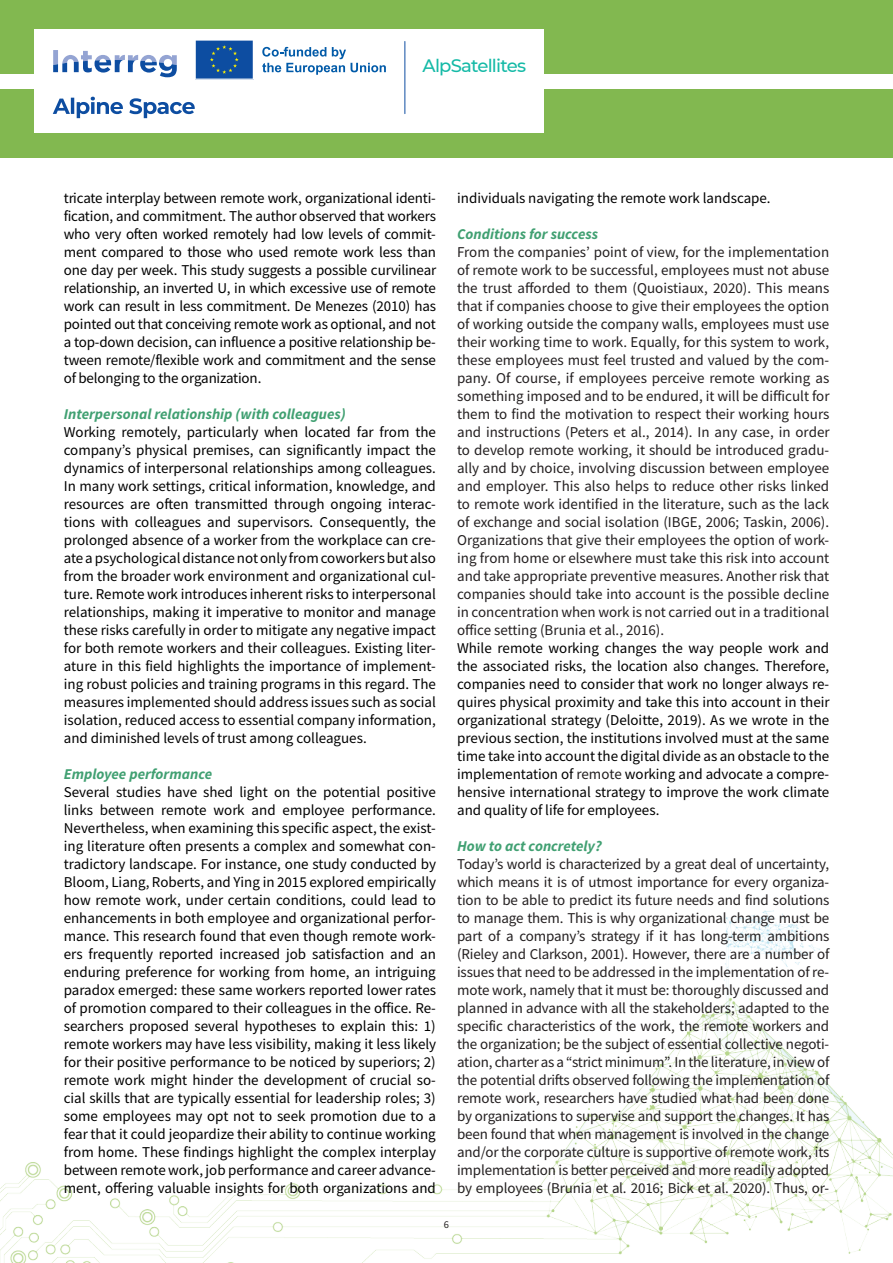
<style>
.page{position:relative;width:893px;height:1263px;background:#fff}
.page>*{position:absolute;margin:0;border:0;box-sizing:border-box;transform-origin:0 0}
.t1{font:500 18px "Montserrat";letter-spacing:-.045em;color:#15baa7}
.t2{font:15px/18px "Source Sans Variable";color:#000;text-align:justify}
.t3{font:15px/18px "Source Sans Variable";letter-spacing:-.01em;color:#231f20;text-align:justify}
.t4{font:italic 15px "Source Sans Variable";color:#41a072}
.t5{font:10.5px "Source Sans Variable";color:#231f20}
.s1{color:#231f20}
</style>
<div class="page">
<img style="left:0;top:910px;width:893px;height:353px">
<div style="left:0;top:0;width:893px;height:157px;background:#82b850"></div>
<div style="left:0;top:74px;width:893px;height:15px;background:#fff"></div>
<div style="left:34px;top:29px;width:509px;height:104px;background:#fff"></div>
<svg style="left:53px;top:50px;width:124px;height:27px"></svg>
<svg style="left:195px;top:40px;width:59px;height:40px;background:#255ea4"></svg>
<svg style="left:262px;top:47px;width:124px;height:28px"></svg>
<hr style="left:405px;top:41px;width:1px;height:73px;background:#0d4da1">
<svg style="left:53px;top:97px;width:142px;height:21px"></svg>
<p class="t1" style="left:422px;top:53px;width:105px">AlpSatellites</p>
<p class="t2" style="left:64px;top:189px;width:374px">tricate interplay between remote work, organizational identi&shy;fication, and commitment. The author observed that workers who very often worked remotely had low levels of commit&shy;ment compared to those who used remote work less than one day per week. This study suggests a possible curvilinear relationship, an inverted U, in which excessive use of remote work can result in less commitment. De Menezes (2010) has pointed out that conceiving remote work as optional, and not a top-down decision, can influence a positive relationship be&shy;tween remote/flexible work and commitment and the sense of belonging to the organization.</p>
<p class="t4" style="left:64px;top:405px;width:284px">Interpersonal relationship (with colleagues)</p>
<p class="t2" style="left:64px;top:423px;width:374px">Working remotely, particularly when located far from the company’s physical premises, can significantly impact the dynamics of interpersonal relationships among colleagues.<br>In many work settings, critical information, knowledge, and resources are often transmitted through ongoing interac&shy;tions with colleagues and supervisors. Consequently, the prolonged absence of a worker from the workplace can cre&shy;ate a psychological distance not only from coworkers but also from the broader work environment and organizational cul&shy;ture. Remote work introduces inherent risks to interpersonal relationships, making it imperative to monitor and manage these risks carefully in order to mitigate any negative impact for both remote workers and their colleagues. Existing liter&shy;ature in this field highlights the importance of implement&shy;ing robust policies and training programs in this regard. The measures implemented should address issues such as social isolation, reduced access to essential company information, and diminished levels of trust among colleagues.</p>
<p class="t4" style="left:64px;top:765px;width:150px">Employee performance</p>
<p class="t2" style="left:64px;top:783px;width:374px">Several studies have shed light on the potential positive links between remote work and employee performance.<br>Nevertheless, when examining this specific aspect, the exist&shy;ing literature often presents a complex and somewhat con&shy;tradictory landscape. For instance, one study conducted by Bloom, Liang, Roberts, and Ying in 2015 explored empirically how remote work, under certain conditions, could lead to enhancements in both employee and organizational perfor&shy;mance. This research found that even though remote work&shy;ers frequently reported increased job satisfaction and an enduring preference for working from home, an intriguing paradox emerged: these same workers reported lower rates of promotion compared to their colleagues in the office. Re&shy;searchers proposed several hypotheses to explain this: 1) remote workers may have less visibility, making it less likely for their positive performance to be noticed by superiors; 2) remote work might hinder the development of crucial so&shy;cial skills that are typically essential for leadership roles; 3) some employees may opt not to seek promotion due to a fear that it could jeopardize their ability to continue working from home. These findings highlight the complex interplay between remote work, job performance and career advance&shy;ment, offering valuable insights for both organizations and</p>
<p class="t2" style="left:457px;top:189px;width:315px">individuals navigating the remote work landscape.</p>
<p class="t4" style="left:457px;top:225px;width:143px">Conditions for success</p>
<p class="t3" style="left:457px;top:243px;width:374px">From the companies’ point of view, for the implementation of remote work to be successful, employees must not abuse the trust afforded to them (Quoistiaux, 2020). This means that if companies choose to give their employees the option of working outside the company walls, employees must use their working time to work. Equally, for this system to work, these employees must feel trusted and valued by the com&shy;pany. Of course, if employees perceive remote working as something imposed and to be endured, it will be difficult for them to find the motivation to respect their working hours and instructions (Peters et al., 2014). In any case, in order to develop remote working, it should be introduced gradu&shy;ally and by choice, involving discussion between employee and employer. This also helps to reduce other risks linked to remote work identified in the literature, such as the lack of exchange and social isolation (IBGE, 2006; Taskin, 2006).<br>Organizations that give their employees the option of work&shy;ing from home or elsewhere must take this risk into account and take appropriate preventive measures. Another risk that companies should take into account is the possible decline in concentration when work is not carried out in a traditional office setting (Brunia et al., 2016).</p>
<p class="t2" style="left:457px;top:639px;width:374px">While remote working changes the way people work and the associated risks, the location also changes. Therefore, companies need to consider that work no longer always re&shy;quires physical proximity and take this into account in their organizational strategy (Deloitte, 2019). As we wrote in the previous section, the institutions involved must at the same time take into account the digital divide as an obstacle to the implementation of <span class="s1">remote</span> working and advocate a compre&shy;hensive international strategy to improve the work climate and quality of life for employees.</p>
<p class="t4" style="left:457px;top:837px;width:146px">How to act concretely?</p>
<p class="t3" style="left:457px;top:855px;width:374px">Today’s world is characterized by a great deal of uncertainty, which means it is of utmost importance for every organiza&shy;tion to be able to predict its future needs and find solutions to manage them. This is why organizational change must be part of a company’s strategy if it has long-term ambitions (Rieley and Clarkson, 2001). However, there are a number of issues that need to be addressed in the implementation of re&shy;mote work, namely that it must be: thoroughly discussed and planned in advance with all the stakeholders; adapted to the specific characteristics of the work, the remote workers and the organization; be the subject of essential collective negoti&shy;ation, charter as a “strict minimum”. In the literature, in view of the potential drifts observed following the implementation of remote work, researchers have studied what had been done by organizations to supervise and support the changes. It has been found that when management is involved in the change and/or the corporate culture is supportive of remote work, its implementation is better perceived and more readily adopted by employees (Brunia et al. 2016; Bick et al. 2020). Thus, or-</p>
<p class="t5" style="left:444px;top:1218px;width:7px">6</p>
</div>
